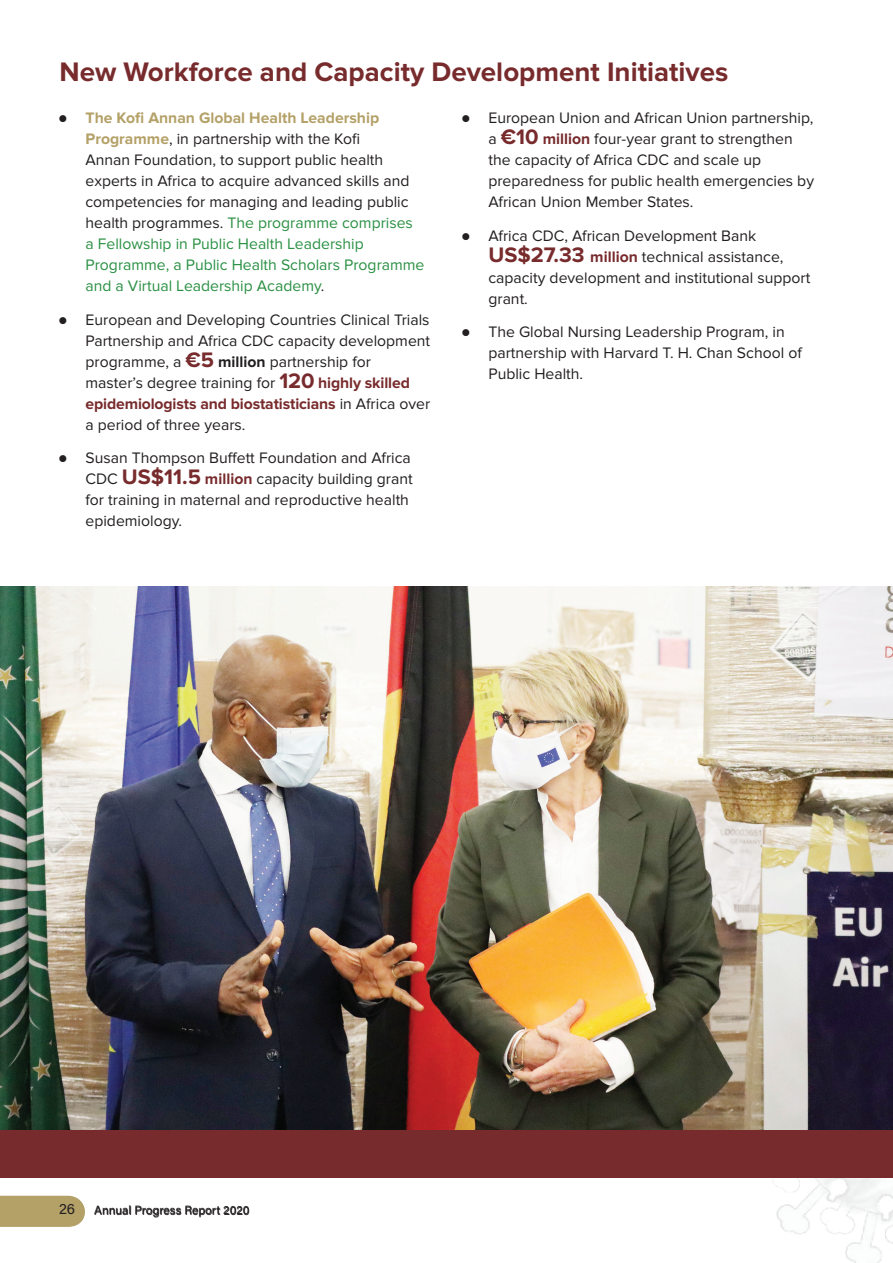
<style>
.page{position:relative;width:893px;height:1263px;background:#fff}
.page>*{position:absolute;margin:0;border:0;box-sizing:border-box;transform-origin:0 0}
.t1{font:700 27.75px "Proxima Nova";color:#782b2c}
.t2{font:15.75px/21px "Proxima Nova";color:#231f20}
.t3{font:15px "Acumin Pro";color:#231f20}
.t4{font:12px "Acumin Pro";color:#231f20}
.s1{font-weight:700;color:#b4a168}
.s2{color:#2a9043}
.s3{font-weight:700;font-size:21.75px;color:#782b2c}
.s4{font-weight:700}
.s5{font-weight:700;color:#782b2c}
</style>
<div class="page">
<img style="left:730px;top:945px;width:163px;height:318px">
<svg style="left:0;top:1196px;width:85px;height:31px;background:#b7a56e"></svg>
<img style="left:0;top:587px;width:892px;height:543px">
<div style="left:0;top:1130px;width:893px;height:47px;background:#782b2c"></div>
<h1 class="t1" style="left:60px;top:56px;width:670px">New Workforce and Capacity Development Initiatives</h1>
<p class="t2" style="left:86px;top:107px;width:340px;text-indent:-27px">● <span class="s1">The Kofi Annan Global Health Leadership Programme</span>, in partnership with the Kofi<br>Annan Foundation, to support public health experts in Africa to acquire advanced skills and competencies for managing and leading public health programmes. <span class="s2">The programme comprises a Fellowship in Public Health Leadership Programme, a Public Health Scholars Programme and a Virtual Leadership Academy</span>.</p>
<p class="t2" style="left:86px;top:309px;width:346px;text-indent:-27px">● European and Developing Countries Clinical Trials Partnership and Africa CDC capacity development programme, a <span class="s3">€5</span> <span class="s4">million</span> partnership for master’s degree training for <span class="s3">120</span> <span class="s5">highly skilled epidemiologists and biostatisticians</span> in Africa over a period of three years.</p>
<p class="t2" style="left:86px;top:448px;width:329px;text-indent:-27px">● Susan Thompson Buffett Foundation and Africa CDC <span class="s3">US$11.5</span> <span class="s5">million</span> capacity building grant for training in maternal and reproductive health epidemiology.</p>
<p class="t2" style="left:488px;top:107px;width:327px;text-indent:-27px">● European Union and African Union partnership, a <span class="s3">€10</span> <span class="s5">million</span> four-year grant to strengthen the capacity of Africa CDC and scale up preparedness for public health emergencies by African Union Member States.</p>
<p class="t2" style="left:488px;top:225px;width:323px;text-indent:-27px">● Africa CDC, African Development Bank <span class="s3">US$27.33</span> <span class="s5">million</span> technical assistance, capacity development and institutional support grant.</p>
<p class="t2" style="left:488px;top:322px;width:315px;text-indent:-27px">● The Global Nursing Leadership Program, in partnership with Harvard T. H. Chan School of<br>Public Health.</p>
<p class="t3" style="left:59px;top:1199px;width:18px">26</p>
<p class="t4" style="left:94px;top:1202px;width:157px">Annual Progress Report 2020</p>
</div>
